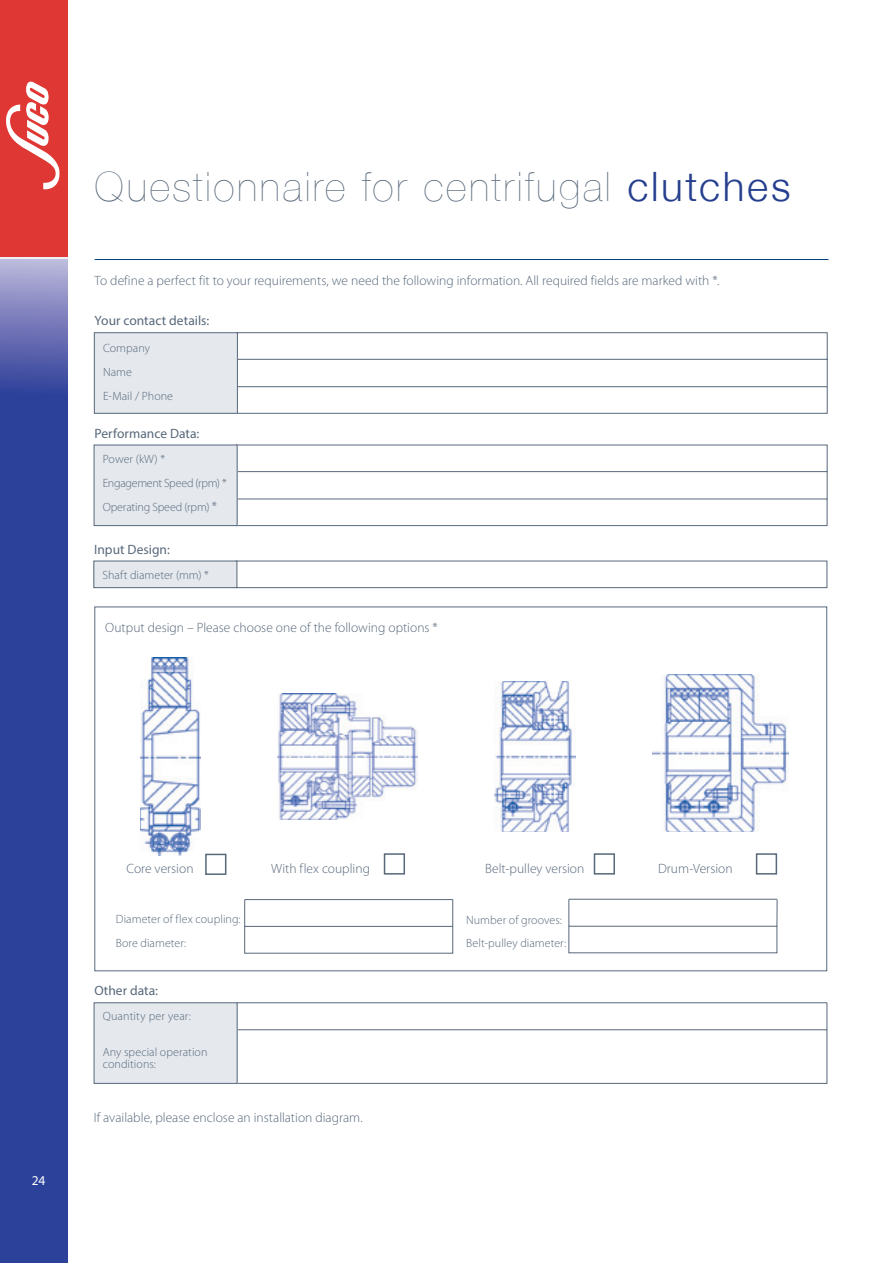
<style>
.page{position:relative;width:893px;height:1263px;background:#fff}
.page>*{position:absolute;margin:0;border:0;box-sizing:border-box;transform-origin:0 0}
.t1{font:200 40.5px "Helvetica Neue";letter-spacing:.065em;color:#57687a}
.t2{font:300 13.5px "Myriad Pro";color:#57687a}
.t3{font:13.5px "Myriad Pro";letter-spacing:.005em;color:#57687a}
.t4{font:13.5px "Myriad Pro";color:#fff}
.t5{font:300 12px/24px "Myriad Pro";letter-spacing:.005em;color:#57687a}
.t6{font:300 12px/24px "Myriad Pro";letter-spacing:-.015em;color:#57687a}
.s1{font-weight:300;color:#253f8e}
.s2{font-size:13.5px}
</style>
<div class="page">
<div style="left:0;top:0;width:68px;height:257px;background:#df3733"></div>
<svg style="left:0;top:259px;width:68px;height:1004px;background:#35489e"></svg>
<svg style="left:6px;top:81px;width:53px;height:108px"></svg>
<hr style="left:95px;top:259px;width:733px;height:1px;background:#013e7d">
<div style="left:237px;top:332px;width:590px;height:27px;border:1px solid #57687a"></div>
<div style="left:237px;top:386px;width:590px;height:27px;border:1px solid #57687a"></div>
<div style="left:94px;top:333px;width:143px;height:80px;background:#e5e9ee"></div>
<div style="left:94px;top:332px;width:144px;height:81px;border:1px solid #57687a"></div>
<div style="left:236px;top:445px;width:591px;height:27px;border:1px solid #57687a"></div>
<div style="left:236px;top:499px;width:591px;height:27px;border:1px solid #57687a"></div>
<div style="left:94px;top:445px;width:143px;height:81px;background:#e5e9ee"></div>
<div style="left:94px;top:445px;width:143px;height:81px;border:1px solid #57687a"></div>
<div style="left:236px;top:561px;width:591px;height:27px;border:1px solid #57687a"></div>
<div style="left:94px;top:561px;width:143px;height:27px;background:#e5e9ee"></div>
<div style="left:94px;top:561px;width:143px;height:27px;border:1px solid #57687a"></div>
<hr style="left:236px;top:1002px;width:591px;height:1px;background:#57687a">
<div style="left:236px;top:1029px;width:591px;height:54px;border:1px solid #57687a"></div>
<div style="left:94px;top:1003px;width:143px;height:80px;background:#e5e9ee"></div>
<div style="left:94px;top:1002px;width:143px;height:81px;border:1px solid #57687a"></div>
<hr style="left:245px;top:899px;width:208px;height:1px;background:#57687a">
<hr style="left:569px;top:899px;width:208px;height:1px;background:#57687a">
<div style="left:244px;top:926px;width:209px;height:27px;border:1px solid #57687a"></div>
<div style="left:569px;top:926px;width:208px;height:27px;border:1px solid #57687a"></div>
<svg style="left:827px;top:359px;width:1px;height:28px"></svg>
<svg style="left:827px;top:471px;width:1px;height:28px"></svg>
<svg style="left:827px;top:1003px;width:1px;height:26px"></svg>
<svg style="left:244px;top:899px;width:1px;height:27px"></svg>
<svg style="left:452px;top:899px;width:1px;height:27px"></svg>
<svg style="left:569px;top:899px;width:1px;height:27px"></svg>
<svg style="left:777px;top:899px;width:1px;height:27px"></svg>
<img style="left:140px;top:658px;width:61px;height:197px">
<img style="left:652px;top:674px;width:137px;height:158px">
<img style="left:278px;top:694px;width:139px;height:125px">
<img style="left:494px;top:681px;width:82px;height:151px">
<div style="left:205px;top:854px;width:21px;height:21px;border:2px solid #57687a"></div>
<div style="left:384px;top:853px;width:21px;height:21px;border:2px solid #57687a"></div>
<div style="left:594px;top:853px;width:21px;height:21px;border:2px solid #57687a"></div>
<div style="left:756px;top:853px;width:21px;height:21px;border:2px solid #57687a"></div>
<h1 class="t1" style="left:95px;top:155px;width:697px">Questionnaire for centrifugal <span class="s1">clutches</span></h1>
<p class="t2" style="left:95px;top:273px;width:626px">To define a perfect fit to your requirements, we need the following information. All required fields are marked with *.</p>
<p class="t3" style="left:95px;top:312px;width:116px">Your contact details:</p>
<p class="t5" style="left:103px;top:336px;width:71px">Company<br>Name<br>E-Mail / Phone</p>
<p class="t3" style="left:94px;top:425px;width:107px">Performance Data:</p>
<p class="t6" style="left:103px;top:447px;width:125px">Power (kW) *<br>Engagement Speed (rpm) *<br>Operating Speed (rpm) <span class="s2">*</span></p>
<p class="t3" style="left:94px;top:541px;width:77px">Input Design:</p>
<p class="t5" style="left:103px;top:563px;width:108px">Shaft diameter (mm) *</p>
<p class="t2" style="left:105px;top:620px;width:334px">Output design – Please choose one of the following options *</p>
<p class="t4" style="left:32px;top:1172px;width:15px">24</p>
<p class="t2" style="left:126px;top:861px;width:69px">Core version</p>
<p class="t2" style="left:271px;top:861px;width:100px">With flex coupling</p>
<p class="t2" style="left:485px;top:861px;width:101px">Belt-pulley version</p>
<p class="t2" style="left:658px;top:861px;width:76px">Drum-Version</p>
<p class="t5" style="left:116px;top:908px;width:126px">Diameter of flex coupling:</p>
<p class="t5" style="left:466px;top:908px;width:97px">Number of grooves:</p>
<p class="t5" style="left:116px;top:931px;width:72px">Bore diameter:</p>
<p class="t5" style="left:466px;top:931px;width:101px">Belt-pulley diameter:</p>
<p class="t3" style="left:94px;top:982px;width:65px">Other data:</p>
<p class="t5" style="left:103px;top:1005px;width:90px">Quantity per year:</p>
<p class="t5" style="left:103px;top:1047px;width:106px;line-height:12px">Any special operation conditions:</p>
<p class="t2" style="left:94px;top:1110px;width:270px">If available, please enclose an installation diagram.</p>
</div>
